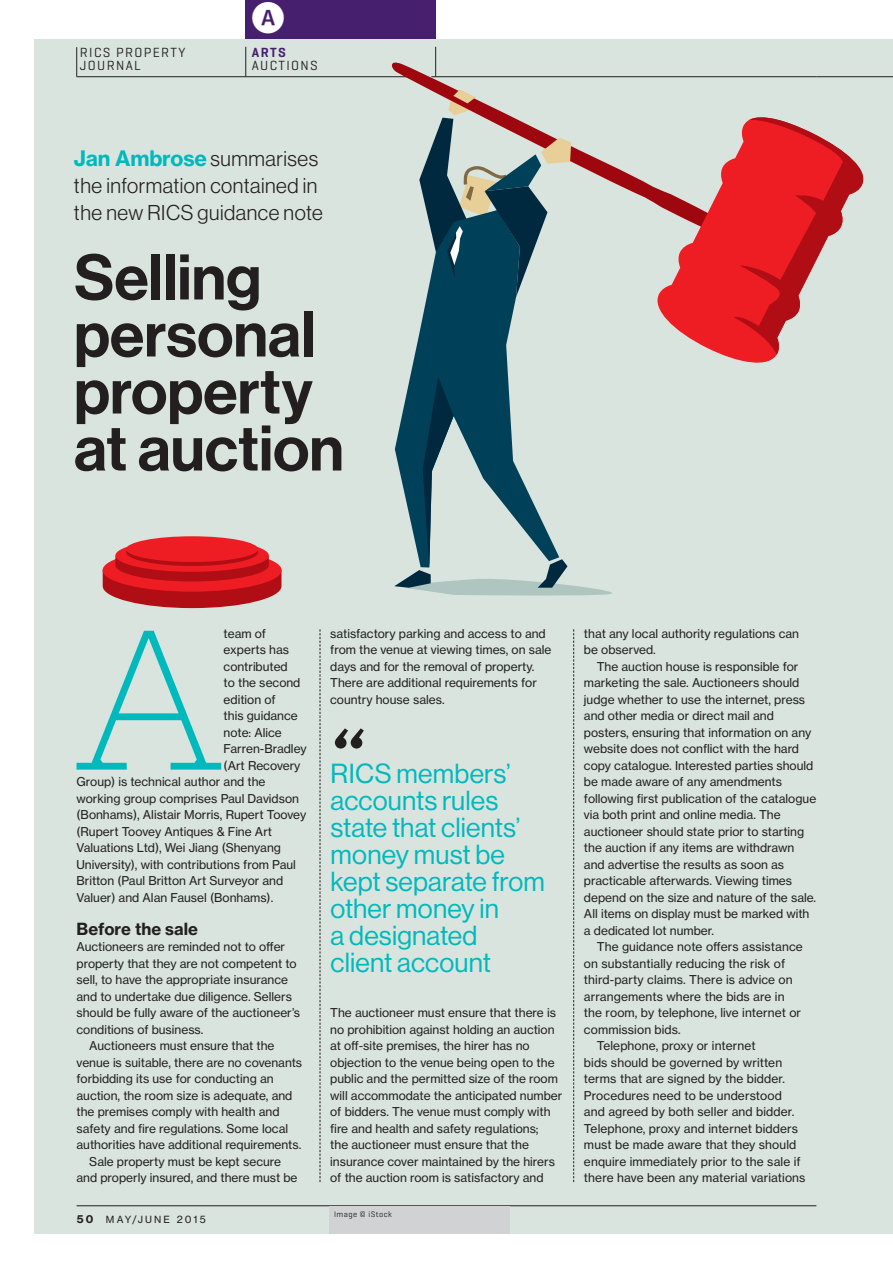
<style>
.page{position:relative;width:893px;height:1263px;background:#fff}
.page>*{position:absolute;margin:0;border:0;box-sizing:border-box;transform-origin:0 0}
.Nested_Drop_Cap{font:300 243.6px "Pitch";color:#00b9bd}
._01_Header{font:63px/57px "N Haas Grotesk DS Std 65 Md";color:#231f20}
._07_Pull_quotes{font:27px/27px "N Haas Grotesk DS Std 55 Rg";letter-spacing:.005em;color:#00b9bd}
._02_Standfirst{font:21px/27px "N Haas Grotesk DS Std 45 Lt";letter-spacing:.025em;color:#231f20}
._03_Body_copy_INDENT{font:16.5px "N Haas Grotesk TX Std 75 Bd";color:#231f20}
.t1{font:13.5px/13.5px "Geogrotesque";letter-spacing:.1em;color:#231f20}
.t2{font:600 13.5px "Geogrotesque";color:#471f6f}
._03_Body_copy_INDENT-2{font:12px/16.5px "N Haas Grotesk TX Std 55 Rg";color:#231f20}
.Nested_Drop_Cap-2{font:12px "N Haas Grotesk TX Std 55 Rg";color:#231f20}
.t3{font:9.75px "N Haas Grotesk TX Std 55 Rg";letter-spacing:.215em;color:#231f20}
.Credit{font:8.25px "Geogrotesque";letter-spacing:.05em;color:#231f20}
.s1{font-family:"N Haas Grotesk TX Std 75 Bd";color:#00b9bd}
.s2{font-family:"N Haas Grotesk TX Std 75 Bd";font-size:10.5px}
</style>
<div class="page">
<div style="left:35px;top:39px;width:858px;height:1194px;background:#d9e4de"></div>
<hr style="left:817px;top:76px;width:76px;height:1px;background:#231f20">
<hr style="left:431px;top:76px;width:386px;height:1px;background:#231f20">
<hr style="left:76px;top:47px;width:1px;height:30px;background:#231f20">
<div style="left:246px;top:0;width:190px;height:38px;background:#471f6f"></div>
<hr style="left:245px;top:47px;width:1px;height:30px;background:#231f20">
<hr style="left:435px;top:47px;width:1px;height:30px;background:#231f20">
<hr style="left:77px;top:1205px;width:739px;height:1px;background:#231f20">
<hr style="left:77px;top:76px;width:332px;height:1px;background:#231f20">
<svg style="left:103px;top:550px;width:178px;height:58px;background:#c63137"></svg>
<div style="left:115px;top:539px;width:154px;height:33px;background:#ee1d23;border-radius:50%"></div>
<div style="left:126px;top:538px;width:132px;height:28px;background:#b00d15;border-radius:50%"></div>
<div style="left:126px;top:536px;width:132px;height:26px;background:#ee1d23;border-radius:50%"></div>
<svg style="left:410px;top:297px;width:106px;height:80px;background:#1e576a"></svg>
<svg style="left:394px;top:377px;width:218px;height:218px"></svg>
<svg style="left:388px;top:59px;width:374px;height:142px"></svg>
<svg style="left:651px;top:111px;width:126px;height:252px"></svg>
<svg style="left:734px;top:113px;width:130px;height:242px"></svg>
<svg style="left:419px;top:89px;width:152px;height:208px"></svg>
<svg style="left:335px;top:728px;width:29px;height:20px"></svg>
<div style="left:330px;top:1206px;width:180px;height:27px;background:#d1d2d4"></div>
<svg style="left:320px;top:629px;width:1px;height:553px"></svg>
<svg style="left:573px;top:629px;width:1px;height:553px"></svg>
<p class="t1" style="left:80px;top:45px;width:107px">RICS PROPERTY<br>JOURNAL</p>
<p class="t2" style="left:252px;top:44px;width:35px">ARTS</p>
<p class="t1" style="left:252px;top:59px;width:67px">AUCTIONS</p>
<p class="_02_Standfirst" style="left:74px;top:145px;width:250px"><span class="s1">Jan Ambrose</span> summarises the information contained in the new RICS guidance note</p>
<p class="_01_Header" style="left:74px;top:250px;width:271px">Selling personal property at auction</p>
<p class="Nested_Drop_Cap" style="left:74px;top:528px;width:151px">A</p>
<p class="Nested_Drop_Cap-2" style="left:224px;top:626px;width:44px">team of</p>
<p class="Nested_Drop_Cap-2" style="left:224px;top:642px;width:67px">experts has</p>
<p class="Nested_Drop_Cap-2" style="left:224px;top:659px;width:66px">contributed</p>
<p class="Nested_Drop_Cap-2" style="left:224px;top:675px;width:78px">to the second</p>
<p class="Nested_Drop_Cap-2" style="left:224px;top:692px;width:53px">edition of</p>
<p class="Nested_Drop_Cap-2" style="left:224px;top:708px;width:76px">this guidance</p>
<p class="Nested_Drop_Cap-2" style="left:224px;top:725px;width:60px">note: Alice</p>
<p class="Nested_Drop_Cap-2" style="left:224px;top:741px;width:85px">Farren-Bradley</p>
<p class="Nested_Drop_Cap-2" style="left:224px;top:758px;width:78px">(Art Recovery</p>
<p class="Nested_Drop_Cap-2" style="left:77px;top:774px;width:190px">Group) is technical author and the</p>
<p class="Nested_Drop_Cap-2" style="left:77px;top:791px;width:224px">working group comprises Paul Davidson</p>
<p class="Nested_Drop_Cap-2" style="left:77px;top:807px;width:231px">(Bonhams), Alistair Morris, Rupert Toovey</p>
<p class="Nested_Drop_Cap-2" style="left:77px;top:824px;width:197px">(Rupert Toovey Antiques &amp; Fine Art</p>
<p class="Nested_Drop_Cap-2" style="left:77px;top:840px;width:206px">Valuations Ltd), Wei Jiang (Shenyang</p>
<p class="Nested_Drop_Cap-2" style="left:77px;top:857px;width:221px">University), with contributions from Paul</p>
<p class="Nested_Drop_Cap-2" style="left:77px;top:873px;width:208px">Britton (Paul Britton Art Surveyor and</p>
<p class="Nested_Drop_Cap-2" style="left:77px;top:890px;width:198px">Valuer) and Alan Fausel (Bonhams).</p>
<p class="_03_Body_copy_INDENT" style="left:77px;top:918px;width:123px">Before the sale</p>
<p class="_03_Body_copy_INDENT-2" style="left:77px;top:938px;width:225px">Auctioneers are reminded not to offer property that they are not competent to sell, to have the appropriate insurance and to undertake due diligence. Sellers should be fully aware of the auctioneer’s conditions of business.</p>
<p class="_03_Body_copy_INDENT-2" style="left:77px;top:1037px;width:227px;text-indent:13px">Auctioneers must ensure that the venue is suitable, there are no covenants forbidding its use for conducting an auction, the room size is adequate, and the premises comply with health and safety and fire regulations. Some local authorities have additional requirements.</p>
<p class="_03_Body_copy_INDENT-2" style="left:77px;top:1153px;width:222px;text-align:center">Sale property must be kept secure<br>and properly insured, and there must be</p>
<p class="t3" style="left:77px;top:1214px;width:131px"><span class="s2">50</span> MAY/JUNE 2015</p>
<p class="_03_Body_copy_INDENT-2" style="left:330px;top:625px;width:223px">satisfactory parking and access to and from the venue at viewing times, on sale days and for the removal of property.<br>There are additional requirements for country house sales.</p>
<p class="_07_Pull_quotes" style="left:331px;top:760px;width:216px">RICS members’ accounts rules state that clients’ money must be kept separate from other money in<br>a designated client account</p>
<p class="_03_Body_copy_INDENT-2" style="left:330px;top:1004px;width:234px">The auctioneer must ensure that there is no prohibition against holding an auction at off-site premises, the hirer has no objection to the venue being open to the public and the permitted size of the room will accommodate the anticipated number of bidders. The venue must comply with fire and health and safety regulations;<br>the auctioneer must ensure that the insurance cover maintained by the hirers of the auction room is satisfactory and</p>
<p class="Credit" style="left:334px;top:1209px;width:59px">Image © iStock</p>
<p class="_03_Body_copy_INDENT-2" style="left:584px;top:625px;width:217px">that any local authority regulations can be observed.</p>
<p class="_03_Body_copy_INDENT-2" style="left:584px;top:658px;width:234px;text-indent:13px">The auction house is responsible for marketing the sale. Auctioneers should judge whether to use the internet, press and other media or direct mail and posters, ensuring that information on any website does not conflict with the hard copy catalogue. Interested parties should be made aware of any amendments following first publication of the catalogue via both print and online media. The auctioneer should state prior to starting the auction if any items are withdrawn and advertise the results as soon as practicable afterwards. Viewing times depend on the size and nature of the sale.<br>All items on display must be marked with a dedicated lot number.</p>
<p class="_03_Body_copy_INDENT-2" style="left:584px;top:938px;width:220px;text-indent:13px">The guidance note offers assistance on substantially reducing the risk of third-party claims. There is advice on arrangements where the bids are in the room, by telephone, live internet or commission bids.</p>
<p class="_03_Body_copy_INDENT-2" style="left:584px;top:1037px;width:223px;text-indent:13px">Telephone, proxy or internet<br>bids should be governed by written terms that are signed by the bidder.<br>Procedures need to be understood and agreed by both seller and bidder.<br>Telephone, proxy and internet bidders must be made aware that they should enquire immediately prior to the sale if there have been any material variations</p>
</div>
